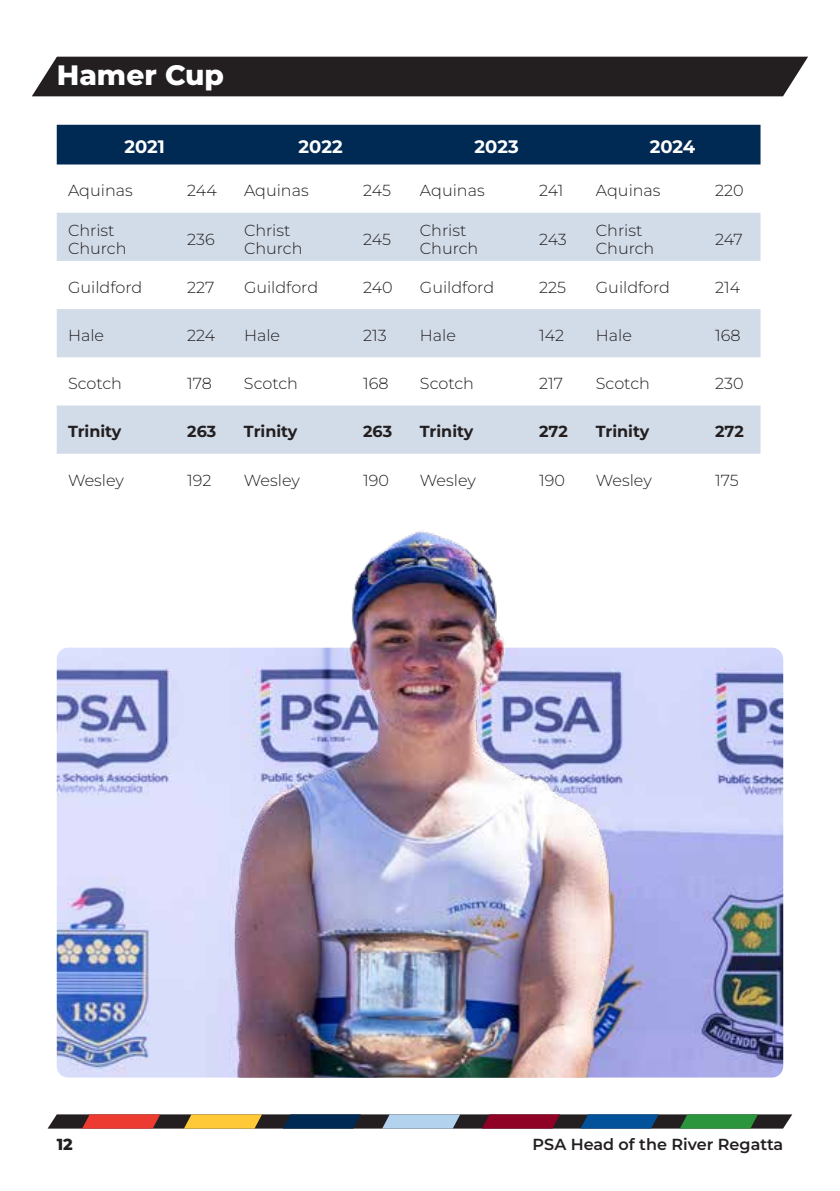
<style>
.page{position:relative;width:840px;height:1191px;background:#fff}
.page>*{position:absolute;margin:0;border:0;box-sizing:border-box;transform-origin:0 0}
.t1{font:800 28px "Montserrat";color:#fff}
.t2{font:700 18px "Montserrat";color:#fff}
.t3{font:300 16px/18px "Montserrat";color:#231f20}
.t4{font:700 16px "Montserrat";color:#231f20}
.t5{font:600 16px "Montserrat";color:#231f20}
.t6{font:800 16px "Montserrat";color:#231f20}
</style>
<div class="page">
<svg style="left:48px;top:1114px;width:743px;height:14px;background:#615550"></svg>
<div style="left:32px;top:57px;width:775px;height:39px;background:#231f20"></div>
<div style="left:57px;top:125px;width:703px;height:39px;background:#002953"></div>
<svg style="left:57px;top:213px;width:703px;height:241px;fill:#d2dce8"></svg>
<img style="left:57px;top:531px;width:725px;height:546px">
<h1 class="t1" style="left:57px;top:55px;width:169px">Hamer Cup</h1>
<p class="t2" style="left:124px;top:134px;width:42px">2021</p>
<p class="t2" style="left:298px;top:134px;width:46px">2022</p>
<p class="t2" style="left:474px;top:134px;width:46px">2023</p>
<p class="t2" style="left:649px;top:134px;width:47px">2024</p>
<p class="t3" style="left:68px;top:183px;width:66px">Aquinas</p>
<p class="t3" style="left:187px;top:183px;width:31px">244</p>
<p class="t3" style="left:244px;top:183px;width:66px">Aquinas</p>
<p class="t3" style="left:363px;top:183px;width:29px">245</p>
<p class="t3" style="left:420px;top:183px;width:66px">Aquinas</p>
<p class="t3" style="left:539px;top:183px;width:26px">241</p>
<p class="t3" style="left:595px;top:183px;width:66px">Aquinas</p>
<p class="t3" style="left:714px;top:183px;width:30px">220</p>
<p class="t3" style="left:68px;top:222px;width:60px">Christ<br>Church</p>
<p class="t3" style="left:187px;top:231px;width:29px">236</p>
<p class="t3" style="left:244px;top:222px;width:60px">Christ<br>Church</p>
<p class="t3" style="left:363px;top:231px;width:29px">245</p>
<p class="t3" style="left:420px;top:222px;width:60px">Christ<br>Church</p>
<p class="t3" style="left:539px;top:231px;width:29px">243</p>
<p class="t3" style="left:595px;top:222px;width:60px">Christ<br>Church</p>
<p class="t3" style="left:714px;top:231px;width:29px">247</p>
<p class="t3" style="left:68px;top:279px;width:76px">Guildford</p>
<p class="t3" style="left:187px;top:279px;width:29px">227</p>
<p class="t3" style="left:244px;top:279px;width:76px">Guildford</p>
<p class="t3" style="left:363px;top:279px;width:31px">240</p>
<p class="t3" style="left:419px;top:279px;width:76px">Guildford</p>
<p class="t3" style="left:539px;top:279px;width:28px">225</p>
<p class="t3" style="left:595px;top:279px;width:76px">Guildford</p>
<p class="t3" style="left:714px;top:279px;width:27px">214</p>
<p class="t3" style="left:68px;top:328px;width:38px">Hale</p>
<p class="t3" style="left:187px;top:328px;width:30px">224</p>
<p class="t3" style="left:244px;top:328px;width:38px">Hale</p>
<p class="t3" style="left:363px;top:328px;width:25px">213</p>
<p class="t3" style="left:419px;top:328px;width:38px">Hale</p>
<p class="t3" style="left:539px;top:328px;width:27px">142</p>
<p class="t3" style="left:595px;top:328px;width:38px">Hale</p>
<p class="t3" style="left:714px;top:328px;width:27px">168</p>
<p class="t3" style="left:68px;top:376px;width:55px">Scotch</p>
<p class="t3" style="left:187px;top:376px;width:26px">178</p>
<p class="t3" style="left:244px;top:376px;width:55px">Scotch</p>
<p class="t3" style="left:363px;top:376px;width:27px">168</p>
<p class="t3" style="left:419px;top:376px;width:55px">Scotch</p>
<p class="t3" style="left:539px;top:376px;width:25px">217</p>
<p class="t3" style="left:595px;top:376px;width:55px">Scotch</p>
<p class="t3" style="left:714px;top:376px;width:30px">230</p>
<p class="t4" style="left:68px;top:420px;width:55px">Trinity</p>
<p class="t4" style="left:187px;top:420px;width:31px">263</p>
<p class="t4" style="left:244px;top:420px;width:55px">Trinity</p>
<p class="t4" style="left:363px;top:420px;width:31px">263</p>
<p class="t4" style="left:419px;top:420px;width:55px">Trinity</p>
<p class="t4" style="left:538px;top:420px;width:30px">272</p>
<p class="t4" style="left:595px;top:420px;width:55px">Trinity</p>
<p class="t4" style="left:714px;top:420px;width:30px">272</p>
<p class="t3" style="left:68px;top:472px;width:57px">Wesley</p>
<p class="t3" style="left:187px;top:472px;width:26px">192</p>
<p class="t3" style="left:244px;top:472px;width:57px">Wesley</p>
<p class="t3" style="left:363px;top:472px;width:27px">190</p>
<p class="t3" style="left:419px;top:472px;width:57px">Wesley</p>
<p class="t3" style="left:538px;top:472px;width:27px">190</p>
<p class="t3" style="left:595px;top:472px;width:57px">Wesley</p>
<p class="t3" style="left:714px;top:472px;width:25px">175</p>
<p class="t6" style="left:57px;top:1132px;width:18px">12</p>
<p class="t5" style="left:532px;top:1133px;width:252px">PSA Head of the River Regatta</p>
</div>
